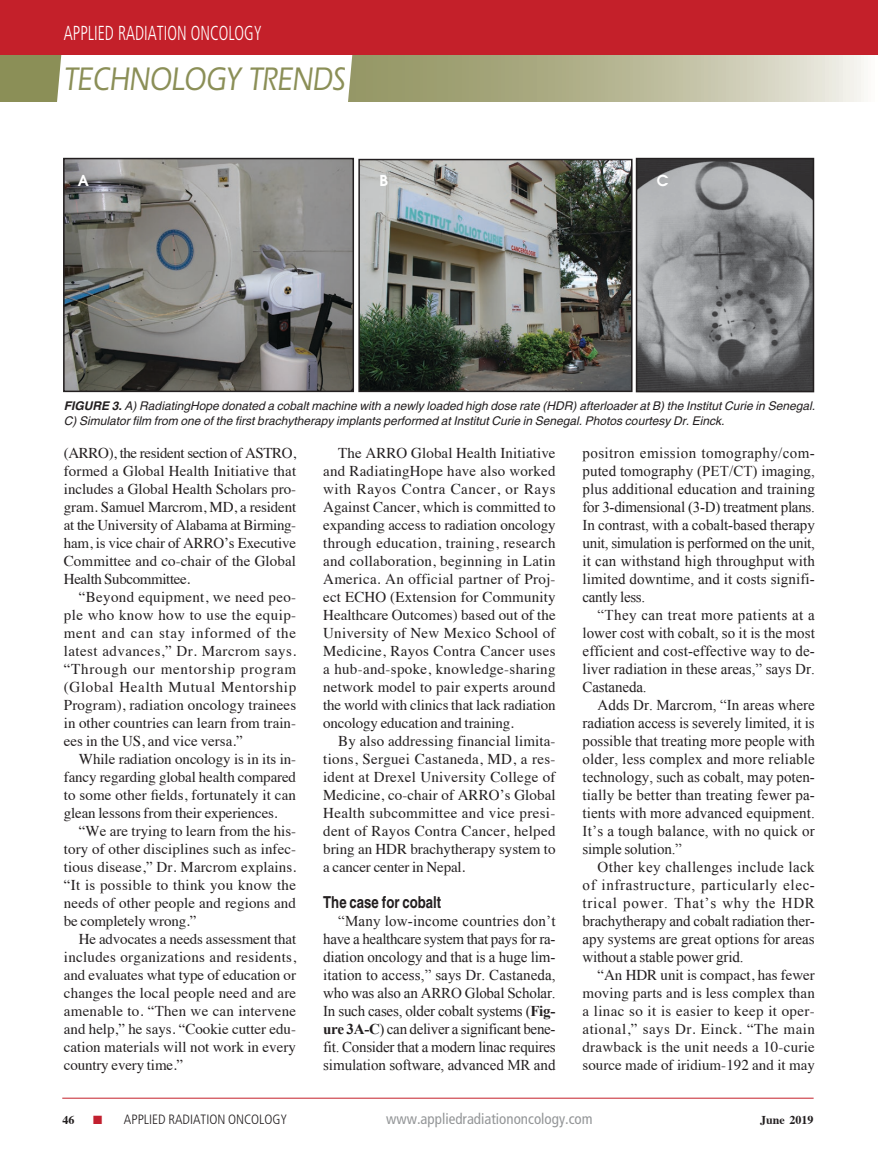
<style>
.page{position:relative;width:878px;height:1175px;background:#fff}
.page>*{position:absolute;margin:0;border:0;box-sizing:border-box;transform-origin:0 0}
.t1{font:500 33.75px "Itc Eras";color:#8b8f57;scale:.8 1}
.t2{font:300 condensed 20.25px "Frutiger";color:#fff;scale:.8 1}
.Article_subhead{font:700 16.5px "Helvetica";color:#231f20;scale:.8 1}
.Article_body_copy{font:15px/18px "Times";color:#231f20;text-align:justify}
.Article_body_copy-2{font:15px/18px "Times New Roman";letter-spacing:.005em;color:#231f20;text-align:justify}
.t3{font:condensed 15px "Frutiger";color:#949698}
.figure_labels{font:600 15px "Avant Garde";color:#fff}
.t4{font:300 condensed 13.5px "Frutiger";color:#231f20}
.Article_fig_caption{font:italic 12px/15px "Helvetica";color:#231f20}
.t5{font:700 12px "Times";color:#231f20}
.s1{font-weight:700}
.s2{color:#c2202f}
</style>
<div class="page">
<svg style="left:0;top:55px;width:864px;height:46px;background:#b5b592"></svg>
<svg style="left:56px;top:55px;width:297px;height:47px"></svg>
<div style="left:0;top:0;width:877px;height:55px;background:#c4202a"></div>
<hr style="left:877px;top:0;width:1px;height:55px;background:#c4202a">
<hr style="left:62px;top:1097px;width:751px;height:1px;background:#c4202a">
<img style="left:66px;top:161px;width:285px;height:228px">
<div style="left:63px;top:158px;width:291px;height:234px;border:2px solid #231f20"></div>
<img style="left:361px;top:162px;width:268px;height:227px">
<div style="left:358px;top:159px;width:274px;height:233px;border:2px solid #231f20"></div>
<img style="left:638px;top:161px;width:173px;height:228px">
<div style="left:635px;top:158px;width:179px;height:234px;border:2px solid #231f20"></div>
<h2 class="t2" style="left:64px;top:22px;width:249px">APPLIED RADIATION ONCOLOGY</h2>
<h1 class="t1" style="left:63px;top:60px;width:357px">TECHNOLOGY TRENDS</h1>
<p class="figure_labels" style="left:78px;top:171px;width:13px">A</p>
<p class="figure_labels" style="left:379px;top:171px;width:10px">B</p>
<p class="figure_labels" style="left:657px;top:171px;width:13px">C</p>
<p class="Article_fig_caption" style="left:64px;top:399px;width:752px"><span class="s1">FIGURE 3.</span> A) RadiatingHope donated a cobalt machine with a newly loaded high dose rate (HDR) afterloader at B) the Institut Curie in Senegal.<br>C) Simulator film from one of the first brachytherapy implants performed at Institut Curie in Senegal. Photos courtesy Dr. Einck.</p>
<p class="Article_body_copy" style="left:64px;top:442px;width:234px">(ARRO), the resident section of ASTRO, formed a Global Health Initiative that includes a Global Health Scholars pro&shy;gram. Samuel Marcrom, MD, a resident at the University of Alabama at Birming&shy;ham, is vice chair of ARRO’s Executive Committee and co-chair of the Global Health Subcommittee.</p>
<p class="Article_body_copy" style="left:64px;top:586px;width:234px;text-indent:15px">“Beyond equipment, we need peo&shy;ple who know how to use the equip&shy;ment and can stay informed of the latest advances,” Dr. Marcrom says. “Through our mentorship program (Global Health Mutual Mentorship Program), radiation oncology trainees in other countries can learn from train&shy;ees in the US, and vice versa.”</p>
<p class="Article_body_copy" style="left:64px;top:748px;width:234px;text-indent:15px">While radiation oncology is in its in&shy;fancy regarding global health compared to some other fields, fortunately it can glean lessons from their experiences.</p>
<p class="Article_body_copy" style="left:64px;top:820px;width:234px;text-indent:15px">“We are trying to learn from the his&shy;tory of other disciplines such as infec&shy;tious disease,” Dr. Marcrom explains. “It is possible to think you know the needs of other people and regions and be completely wrong.”</p>
<p class="Article_body_copy" style="left:64px;top:928px;width:234px;text-indent:15px">He advocates a needs assessment that includes organizations and residents, and evaluates what type of education or changes the local people need and are amenable to. “Then we can intervene and help,” he says. “Cookie cutter edu&shy;cation materials will not work in every country every time.”</p>
<p class="Article_body_copy" style="left:323px;top:442px;width:234px;text-indent:15px">The ARRO Global Health Initiative and RadiatingHope have also worked with Rayos Contra Cancer, or Rays Against Cancer, which is committed to expanding access to radiation oncology through education, training, research and collaboration, beginning in Latin America. An official partner of Proj&shy;ect ECHO (Extension for Community Healthcare Outcomes) based out of the University of New Mexico School of Medicine, Rayos Contra Cancer uses a hub-and-spoke, knowledge-sharing network model to pair experts around the world with clinics that lack radiation oncology education and training.</p>
<p class="Article_body_copy" style="left:323px;top:730px;width:234px;text-indent:15px">By also addressing financial limita&shy;tions, Serguei Castaneda, MD, a res&shy;ident at Drexel University College of Medicine, co-chair of ARRO’s Global Health subcommittee and vice presi&shy;dent of Rayos Contra Cancer, helped bring an HDR brachytherapy system to a cancer center in Nepal.</p>
<p class="Article_subhead" style="left:323px;top:892px;width:149px">The case for cobalt</p>
<p class="Article_body_copy-2" style="left:323px;top:911px;width:234px;text-indent:15px">“Many low-income countries don’t have a healthcare system that pays for ra&shy;diation oncology and that is a huge lim&shy;itation to access,” says Dr. Castaneda, who was also an ARRO Global Scholar.<br>In such cases, older cobalt systems (<span class="s1">Fig&shy;ure 3A-C</span>) can deliver a significant bene&shy;fit. Consider that a modern linac requires simulation software, advanced MR and</p>
<p class="Article_body_copy-2" style="left:582px;top:443px;width:234px">positron emission tomography/com&shy;puted tomography (PET/CT) imaging, plus additional education and training for 3-dimensional (3-D) treatment plans.<br>In contrast, with a cobalt-based therapy unit, simulation is performed on the unit, it can withstand high throughput with limited downtime, and it costs signifi&shy;cantly less.</p>
<p class="Article_body_copy-2" style="left:582px;top:605px;width:234px;text-indent:15px">“They can treat more patients at a lower cost with cobalt, so it is the most efficient and cost-effective way to de&shy;liver radiation in these areas,” says Dr.<br>Castaneda.</p>
<p class="Article_body_copy-2" style="left:582px;top:695px;width:234px;text-indent:15px">Adds Dr. Marcrom, “In areas where radiation access is severely limited, it is possible that treating more people with older, less complex and more reliable technology, such as cobalt, may poten&shy;tially be better than treating fewer pa&shy;tients with more advanced equipment.<br>It’s a tough balance, with no quick or simple solution.”</p>
<p class="Article_body_copy-2" style="left:582px;top:857px;width:234px;text-indent:15px">Other key challenges include lack of infrastructure, particularly elec&shy;trical power. That’s why the HDR brachytherapy and cobalt radiation ther&shy;apy systems are great options for areas without a stable power grid.</p>
<p class="Article_body_copy" style="left:582px;top:964px;width:234px;text-indent:15px">“An HDR unit is compact, has fewer moving parts and is less complex than a linac so it is easier to keep it oper&shy;ational,” says Dr. Einck. “The main drawback is the unit needs a 10-curie source made of iridium-192 and it may</p>
<p class="t5" style="left:62px;top:1108px;width:13px">46</p>
<p class="t4" style="left:93px;top:1111px;width:195px"><span class="s2">■</span> APPLIED RADIATION ONCOLOGY</p>
<p class="t3" style="left:386px;top:1110px;width:208px">www.appliedradiationoncology.com</p>
<p class="t5" style="left:760px;top:1108px;width:55px">June 2019</p>
</div>
